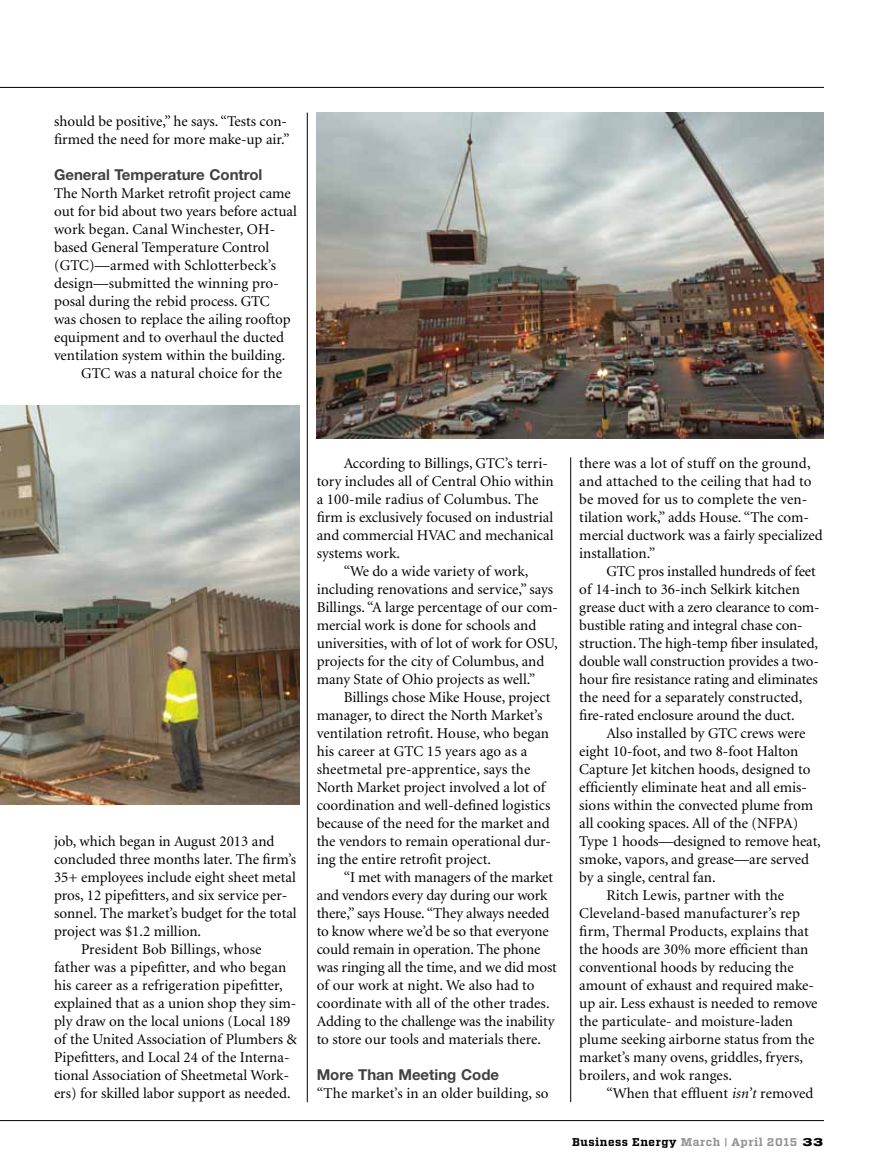
<style>
.page{position:relative;width:878px;height:1175px;background:#fff}
.page>*{position:absolute;margin:0;border:0;box-sizing:border-box;transform-origin:0 0}
.t1{font:15px/18px "Minion";color:#000}
.t2{font:700 15px "Helvetica Neue";color:#414042}
.t3{font:700 11.25px "Vitesse";letter-spacing:.05em;color:#000}
.s1{font-style:italic}
.s2{color:#939598}
.s3{font-size:9px;color:#939598}
.s4{font-family:"Helvetica Neue";font-weight:800;font-stretch:expanded}
</style>
<div class="page">
<hr style="left:0;top:1120px;width:824px;height:1px;background:#000">
<hr style="left:0;top:87px;width:824px;height:1px;background:#000">
<img style="left:316px;top:113px;width:507px;height:325px">
<img style="left:0;top:405px;width:299px;height:399px">
<hr style="left:307px;top:113px;width:1px;height:989px;background:#000">
<hr style="left:570px;top:457px;width:1px;height:645px;background:#000">
<p class="t1" style="left:54px;top:113px;width:237px">should be positive,” he says. “Tests con&shy;firmed the need for more make-up air.”</p>
<p class="t2" style="left:54px;top:165px;width:210px">General Temperature Control</p>
<p class="t1" style="left:54px;top:185px;width:238px">The North Market retrofit project came</p>
<p class="t1" style="left:54px;top:203px;width:244px">out for bid about two years before actual</p>
<p class="t1" style="left:54px;top:221px;width:223px">work began. Canal Winchester, OH-</p>
<p class="t1" style="left:54px;top:239px;width:217px">based General Temperature Control</p>
<p class="t1" style="left:54px;top:257px;width:223px">(GTC)—armed with Schlotterbeck’s</p>
<p class="t1" style="left:54px;top:275px;width:226px">design—submitted the winning pro-</p>
<p class="t1" style="left:54px;top:293px;width:217px">posal during the rebid process. GTC</p>
<p class="t1" style="left:54px;top:311px;width:238px">was chosen to replace the ailing rooftop</p>
<p class="t1" style="left:54px;top:329px;width:231px">equipment and to overhaul the ducted</p>
<p class="t1" style="left:54px;top:347px;width:233px">ventilation system within the building.</p>
<p class="t1" style="left:81px;top:365px;width:203px">GTC was a natural choice for the</p>
<p class="t1" style="left:54px;top:833px;width:222px">job, which began in August 2013 and</p>
<p class="t1" style="left:54px;top:851px;width:244px">concluded three months later. The firm’s</p>
<p class="t1" style="left:54px;top:869px;width:243px">35+ employees include eight sheet metal</p>
<p class="t1" style="left:54px;top:887px;width:234px">pros, 12 pipefitters, and six service per-</p>
<p class="t1" style="left:54px;top:905px;width:244px">sonnel. The market’s budget for the total</p>
<p class="t1" style="left:54px;top:923px;width:149px">project was $1.2 million.</p>
<p class="t1" style="left:81px;top:941px;width:182px">President Bob Billings, whose</p>
<p class="t1" style="left:54px;top:959px;width:234px">father was a pipefitter, and who began</p>
<p class="t1" style="left:54px;top:977px;width:230px">his career as a refrigeration pipefitter,</p>
<p class="t1" style="left:54px;top:995px;width:244px">explained that as a union shop they sim-</p>
<p class="t1" style="left:54px;top:1013px;width:238px">ply draw on the local unions (Local 189</p>
<p class="t1" style="left:54px;top:1031px;width:244px">of the United Association of Plumbers &amp;</p>
<p class="t1" style="left:54px;top:1049px;width:237px">Pipefitters, and Local 24 of the Interna-</p>
<p class="t1" style="left:54px;top:1067px;width:236px">tional Association of Sheetmetal Work-</p>
<p class="t1" style="left:54px;top:1085px;width:238px">ers) for skilled labor support as needed.</p>
<p class="t1" style="left:344px;top:455px;width:206px">According to Billings, GTC’s terri-</p>
<p class="t1" style="left:316px;top:473px;width:238px">tory includes all of Central Ohio within</p>
<p class="t1" style="left:316px;top:491px;width:223px">a 100-mile radius of Columbus. The</p>
<p class="t1" style="left:316px;top:509px;width:238px">firm is exclusively focused on industrial</p>
<p class="t1" style="left:316px;top:527px;width:238px">and commercial HVAC and mechanical</p>
<p class="t1" style="left:316px;top:545px;width:85px">systems work.</p>
<p class="t1" style="left:344px;top:563px;width:186px">“We do a wide variety of work,</p>
<p class="t1" style="left:316px;top:581px;width:238px">including renovations and service,” says</p>
<p class="t1" style="left:316px;top:599px;width:243px">Billings. “A large percentage of our com-</p>
<p class="t1" style="left:316px;top:617px;width:221px">mercial work is done for schools and</p>
<p class="t1" style="left:316px;top:635px;width:243px">universities, with of lot of work for OSU,</p>
<p class="t1" style="left:316px;top:653px;width:229px">projects for the city of Columbus, and</p>
<p class="t1" style="left:316px;top:671px;width:220px">many State of Ohio projects as well.”</p>
<p class="t1" style="left:344px;top:689px;width:208px">Billings chose Mike House, project</p>
<p class="t1" style="left:316px;top:707px;width:227px">manager, to direct the North Market’s</p>
<p class="t1" style="left:316px;top:725px;width:234px">ventilation retrofit. House, who began</p>
<p class="t1" style="left:316px;top:743px;width:212px">his career at GTC 15 years ago as a</p>
<p class="t1" style="left:316px;top:761px;width:215px">sheetmetal pre-apprentice, says the</p>
<p class="t1" style="left:316px;top:779px;width:230px">North Market project involved a lot of</p>
<p class="t1" style="left:316px;top:797px;width:235px">coordination and well-defined logistics</p>
<p class="t1" style="left:316px;top:815px;width:234px">because of the need for the market and</p>
<p class="t1" style="left:316px;top:833px;width:236px">the vendors to remain operational dur-</p>
<p class="t1" style="left:316px;top:851px;width:176px">ing the entire retrofit project.</p>
<p class="t1" style="left:344px;top:869px;width:211px">“I met with managers of the market</p>
<p class="t1" style="left:316px;top:887px;width:232px">and vendors every day during our work</p>
<p class="t1" style="left:316px;top:905px;width:234px">there,” says House. “They always needed</p>
<p class="t1" style="left:316px;top:923px;width:233px">to know where we’d be so that everyone</p>
<p class="t1" style="left:316px;top:941px;width:225px">could remain in operation. The phone</p>
<p class="t1" style="left:316px;top:959px;width:242px">was ringing all the time, and we did most</p>
<p class="t1" style="left:316px;top:977px;width:219px">of our work at night. We also had to</p>
<p class="t1" style="left:316px;top:995px;width:234px">coordinate with all of the other trades.</p>
<p class="t1" style="left:316px;top:1013px;width:239px">Adding to the challenge was the inability</p>
<p class="t1" style="left:316px;top:1031px;width:226px">to store our tools and materials there.</p>
<p class="t2" style="left:316px;top:1065px;width:184px">More Than Meeting Code</p>
<p class="t1" style="left:316px;top:1085px;width:233px">“The market’s in an older building, so</p>
<p class="t1" style="left:579px;top:455px;width:245px">there was a lot of stuff on the ground, and attached to the ceiling that had to be moved for us to complete the ven&shy;tilation work,” adds House. “The com&shy;mercial ductwork was a fairly specialized installation.”</p>
<p class="t1" style="left:579px;top:563px;width:242px;text-indent:27px">GTC pros installed hundreds of feet of 14-inch to 36-inch Selkirk kitchen grease duct with a zero clearance to com&shy;bustible rating and integral chase con&shy;struction. The high-temp fiber insulated, double wall construction provides a two&shy;hour fire resistance rating and eliminates the need for a separately constructed, fire-rated enclosure around the duct.</p>
<p class="t1" style="left:606px;top:725px;width:200px">Also installed by GTC crews were</p>
<p class="t1" style="left:579px;top:743px;width:221px">eight 10-foot, and two 8-foot Halton</p>
<p class="t1" style="left:579px;top:761px;width:233px">Capture Jet kitchen hoods, designed to</p>
<p class="t1" style="left:579px;top:779px;width:229px">efficiently eliminate heat and all emis-</p>
<p class="t1" style="left:579px;top:797px;width:235px">sions within the convected plume from</p>
<p class="t1" style="left:579px;top:815px;width:220px">all cooking spaces. All of the (NFPA)</p>
<p class="t1" style="left:579px;top:833px;width:243px">Type 1 hoods—designed to remove heat,</p>
<p class="t1" style="left:579px;top:851px;width:231px">smoke, vapors, and grease—are served</p>
<p class="t1" style="left:579px;top:869px;width:138px">by a single, central fan.</p>
<p class="t1" style="left:606px;top:887px;width:179px">Ritch Lewis, partner with the</p>
<p class="t1" style="left:579px;top:905px;width:222px">Cleveland-based manufacturer’s rep</p>
<p class="t1" style="left:579px;top:923px;width:231px">firm, Thermal Products, explains that</p>
<p class="t1" style="left:579px;top:941px;width:230px">the hoods are 30% more efficient than</p>
<p class="t1" style="left:579px;top:959px;width:216px">conventional hoods by reducing the</p>
<p class="t1" style="left:579px;top:977px;width:236px">amount of exhaust and required make-</p>
<p class="t1" style="left:579px;top:995px;width:240px">up air. Less exhaust is needed to remove</p>
<p class="t1" style="left:579px;top:1013px;width:215px">the particulate- and moisture-laden</p>
<p class="t1" style="left:579px;top:1031px;width:237px">plume seeking airborne status from the</p>
<p class="t1" style="left:579px;top:1049px;width:225px">market’s many ovens, griddles, fryers,</p>
<p class="t1" style="left:579px;top:1067px;width:154px">broilers, and wok ranges.</p>
<p class="t1" style="left:606px;top:1085px;width:209px">“When that effluent <span class="s1">isn’t</span> removed</p>
<p class="t3" style="left:572px;top:1134px;width:253px">Business Energy <span class="s2">March</span> <span class="s3">|</span> <span class="s2">April 2015</span> <span class="s4">33</span></p>
</div>
